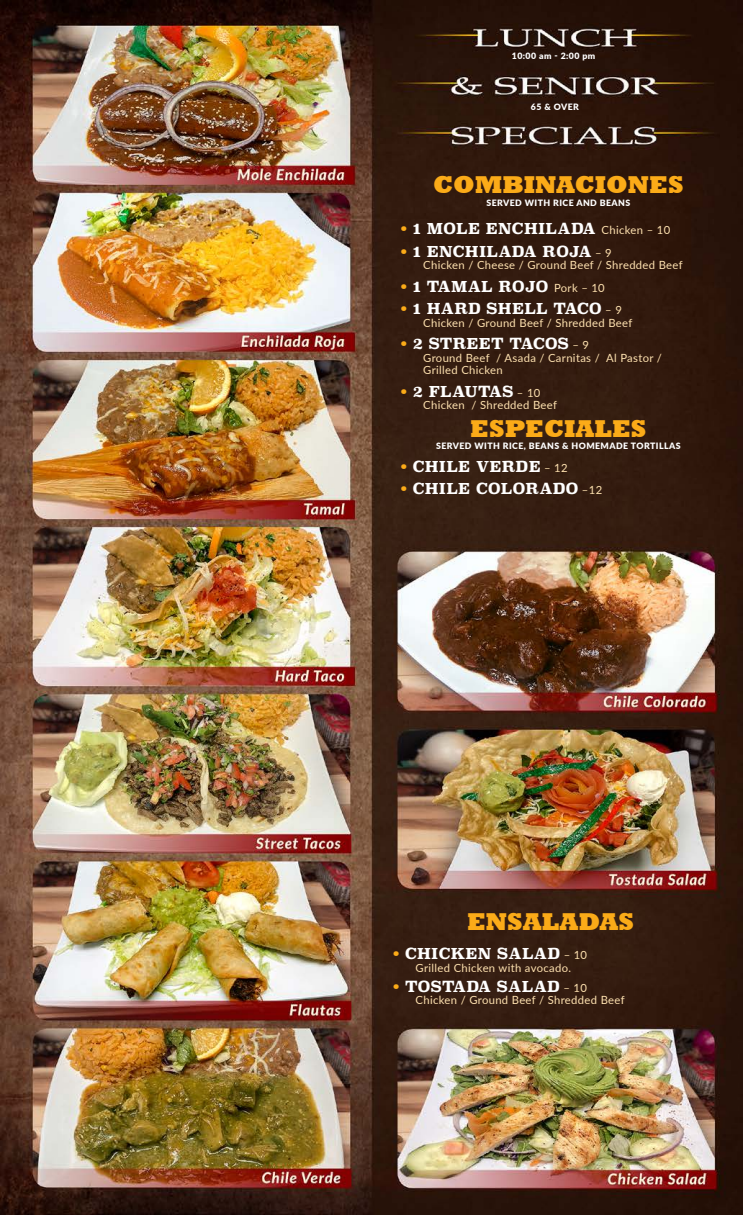
<style>
.page{position:relative;width:743px;height:1215px;background:#fff}
.page>*{position:absolute;margin:0;border:0;box-sizing:border-box;transform-origin:0 0}
.t1{font:800 25px "Rockwell";color:#fbab18}
.t2{font:700 15px "Superclarendon";letter-spacing:.02em;color:#fff}
.t3{font:11.25px/12.5px "Lato";letter-spacing:.03em;color:#ffe2b0}
.t4{font:900 8.75px "Lato";letter-spacing:.05em;color:#fff}
.s1{color:#fbab18}
.s2{font-family:"Lato";font-weight:400;font-size:11.25px;color:#ffe2b0}
</style>
<div class="page">
<img style="left:0;top:0;width:742px;height:1215px">
<p class="t4" style="left:512px;top:50px;width:85px">10:00 am - 2:00 pm</p>
<p class="t4" style="left:531px;top:100px;width:49px">65 &amp; OVER</p>
<h1 class="t1" style="left:433px;top:170px;width:252px">COMBINACIONES</h1>
<p class="t4" style="left:486px;top:196px;width:145px">SERVED WITH RICE AND BEANS</p>
<h2 class="t2" style="left:400px;top:218px;width:271px"><span class="s1">•</span> 1 MOLE ENCHILADA <span class="s2">Chicken – 10</span></h2>
<h2 class="t2" style="left:400px;top:240px;width:212px"><span class="s1">•</span> 1 ENCHILADA ROJA <span class="s2">– 9</span></h2>
<p class="t3" style="left:423px;top:259px;width:261px">Chicken / Cheese / Ground Beef / Shredded Beef</p>
<h2 class="t2" style="left:400px;top:275px;width:205px"><span class="s1">•</span> 1 TAMAL ROJO <span class="s2">Pork – 10</span></h2>
<h2 class="t2" style="left:400px;top:298px;width:222px"><span class="s1">•</span> 1 HARD SHELL TACO <span class="s2">– 9</span></h2>
<p class="t3" style="left:423px;top:316px;width:210px">Chicken / Ground Beef / Shredded Beef</p>
<h2 class="t2" style="left:400px;top:333px;width:190px"><span class="s1">•</span> 2 STREET TACOS <span class="s2">– 9</span></h2>
<p class="t3" style="left:423px;top:351px;width:240px">Ground Beef / Asada / Carnitas / Al Pastor /<br>Grilled Chicken</p>
<h2 class="t2" style="left:400px;top:380px;width:141px"><span class="s1">•</span> 2 FLAUTAS <span class="s2">– 10</span></h2>
<p class="t3" style="left:423px;top:399px;width:135px">Chicken / Shredded Beef</p>
<h1 class="t1" style="left:470px;top:414px;width:178px">ESPECIALES</h1>
<p class="t4" style="left:436px;top:440px;width:246px">SERVED WITH RICE, BEANS &amp; HOMEMADE TORTILLAS</p>
<h2 class="t2" style="left:400px;top:455px;width:168px"><span class="s1">•</span> CHILE VERDE <span class="s2">– 12</span></h2>
<h2 class="t2" style="left:400px;top:478px;width:203px"><span class="s1">•</span> CHILE COLORADO <span class="s2">–12</span></h2>
<h1 class="t1" style="left:467px;top:908px;width:168px">ENSALADAS</h1>
<h2 class="t2" style="left:393px;top:943px;width:195px"><span class="s1">•</span> CHICKEN SALAD <span class="s2">– 10</span></h2>
<p class="t3" style="left:415px;top:961px;width:157px">Grilled Chicken with avocado.</p>
<h2 class="t2" style="left:393px;top:975px;width:195px"><span class="s1">•</span> TOSTADA SALAD <span class="s2">– 10</span></h2>
<p class="t3" style="left:415px;top:993px;width:210px">Chicken / Ground Beef / Shredded Beef</p>
</div>
